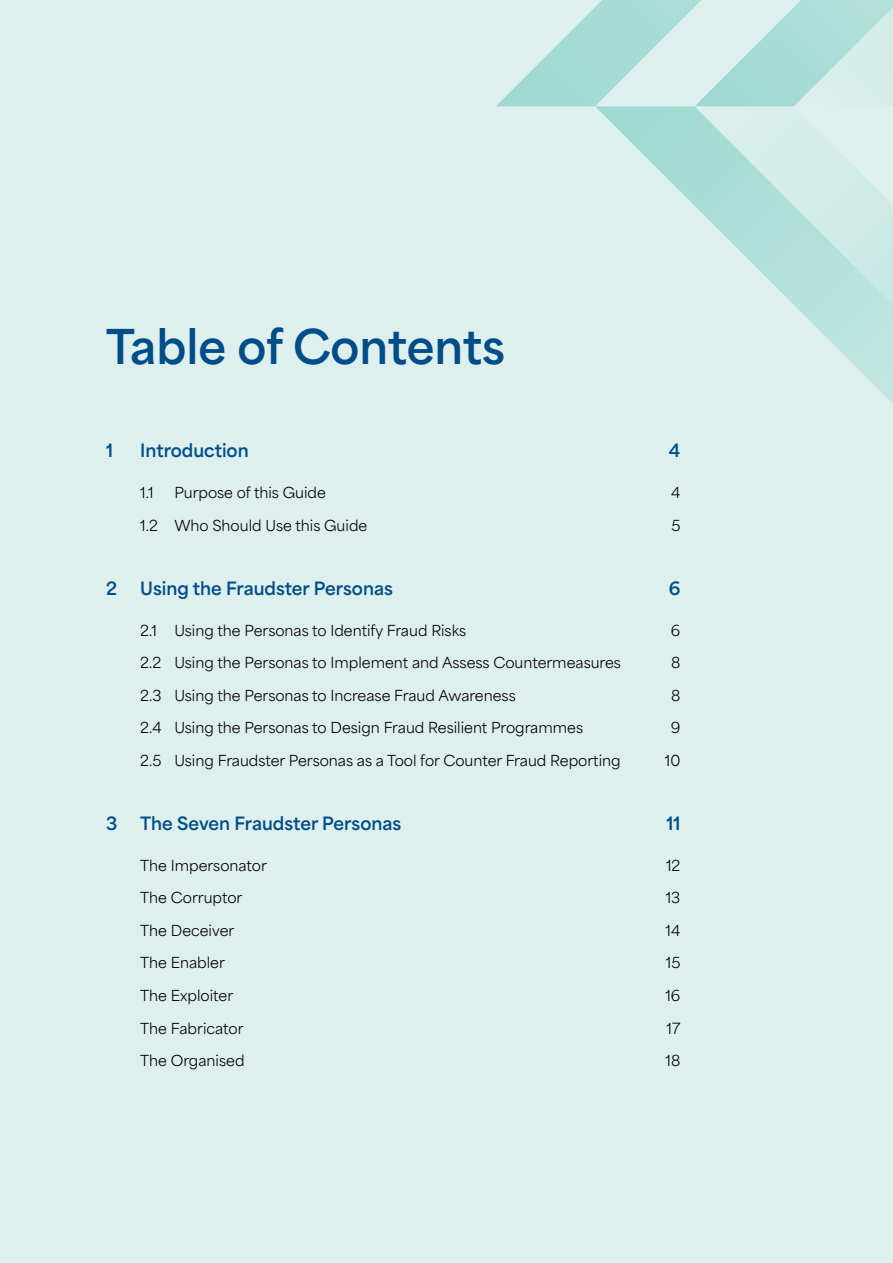
<style>
.page{position:relative;width:893px;height:1263px;background:#def0ed}
.page>*{position:absolute;margin:0;border:0;box-sizing:border-box;transform-origin:0 0}
.t1{font:700 45px "Area Normal";color:#004d88}
.t2{font:700 17.25px "Area Normal";color:#004d88}
.t3{font:14.25px "Area Normal";color:#000}
</style>
<div class="page">
<svg style="left:794px;top:305px;width:99px;height:99px"></svg>
<svg style="left:496px;top:0;width:397px;height:305px"></svg>
<h1 class="t1" style="left:106px;top:306px;width:400px">Table of Contents</h1>
<p class="t2" style="left:106px;top:435px;width:9px">1</p>
<p class="t2" style="left:140px;top:435px;width:110px">Introduction</p>
<p class="t2" style="left:669px;top:435px;width:13px">4</p>
<p class="t3" style="left:140px;top:480px;width:15px">1.1</p>
<p class="t3" style="left:174px;top:480px;width:153px">Purpose of this Guide</p>
<p class="t3" style="left:671px;top:480px;width:11px">4</p>
<p class="t3" style="left:140px;top:513px;width:229px">1.2 Who Should Use this Guide</p>
<p class="t3" style="left:671px;top:513px;width:11px">5</p>
<p class="t2" style="left:106px;top:573px;width:12px">2</p>
<p class="t2" style="left:140px;top:573px;width:254px">Using the Fraudster Personas</p>
<p class="t2" style="left:669px;top:573px;width:13px">6</p>
<p class="t3" style="left:140px;top:618px;width:327px">2.1 Using the Personas to Identify Fraud Risks</p>
<p class="t3" style="left:671px;top:618px;width:11px">6</p>
<p class="t3" style="left:140px;top:650px;width:482px">2.2 Using the Personas to Implement and Assess Countermeasures</p>
<p class="t3" style="left:671px;top:650px;width:11px">8</p>
<p class="t3" style="left:140px;top:683px;width:377px">2.3 Using the Personas to Increase Fraud Awareness</p>
<p class="t3" style="left:671px;top:683px;width:11px">8</p>
<p class="t3" style="left:140px;top:715px;width:444px">2.4 Using the Personas to Design Fraud Resilient Programmes</p>
<p class="t3" style="left:671px;top:715px;width:11px">9</p>
<p class="t3" style="left:140px;top:748px;width:482px">2.5 Using Fraudster Personas as a Tool for Counter Fraud Reporting</p>
<p class="t3" style="left:665px;top:748px;width:17px">10</p>
<p class="t2" style="left:106px;top:808px;width:13px">3</p>
<p class="t2" style="left:140px;top:808px;width:263px">The Seven Fraudster Personas</p>
<p class="t2" style="left:666px;top:808px;width:16px">11</p>
<p class="t3" style="left:140px;top:853px;width:128px">The Impersonator</p>
<p class="t3" style="left:666px;top:853px;width:16px">12</p>
<p class="t3" style="left:140px;top:885px;width:104px">The Corruptor</p>
<p class="t3" style="left:666px;top:885px;width:16px">13</p>
<p class="t3" style="left:140px;top:918px;width:96px">The Deceiver</p>
<p class="t3" style="left:666px;top:918px;width:16px">14</p>
<p class="t3" style="left:140px;top:950px;width:86px">The Enabler</p>
<p class="t3" style="left:666px;top:950px;width:16px">15</p>
<p class="t3" style="left:140px;top:983px;width:94px">The Exploiter</p>
<p class="t3" style="left:665px;top:983px;width:16px">16</p>
<p class="t3" style="left:140px;top:1015px;width:105px">The Fabricator</p>
<p class="t3" style="left:666px;top:1015px;width:15px">17</p>
<p class="t3" style="left:140px;top:1048px;width:106px">The Organised</p>
<p class="t3" style="left:666px;top:1048px;width:16px">18</p>
</div>
